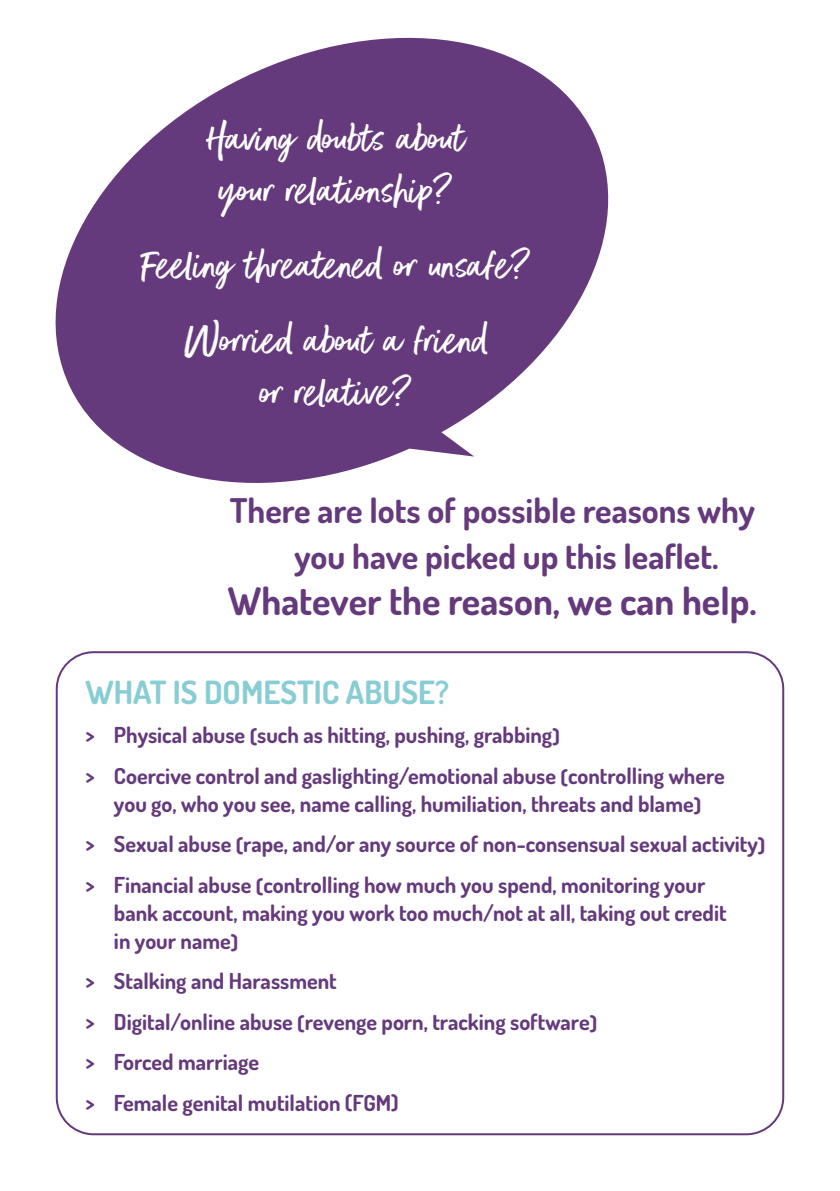
<style>
.page{position:relative;width:840px;height:1191px;background:#fff}
.page>*{position:absolute;margin:0;border:0;box-sizing:border-box;transform-origin:0 0}
.t1{font:48px/52px "Better Times";color:#fff}
.t2{font:700 38px "Dosis";color:#653a7c}
.t3{font:700 34px/46px "Dosis";color:#653a7c}
.t4{font:700 32px "Dosis";color:#88cdd3}
.t5{font:700 22px/40.4px "Dosis";color:#653a7c}
</style>
<div class="page">
<svg style="left:55px;top:37px;width:554px;height:446px;fill:#653a7c"></svg>
<h1 class="t1" style="left:207px;top:115px;width:259px">Having doubts about your relationship?</h1>
<h1 class="t1" style="left:142px;top:230px;width:389px;line-height:74.6px;text-align:center">Feeling threatened or unsafe?<br>Worried about a friend</h1>
<h1 class="t1" style="left:261px;top:368px;width:152px">or relative?</h1>
<h3 class="t3" style="left:294px;top:486px;width:461px;text-indent:-65px">There are lots of possible reasons why you have picked up this leaflet.</h3>
<h2 class="t2" style="left:228px;top:574px;width:530px">Whatever the reason, we can help.</h2>
<h3 class="t4" style="left:86px;top:670px;width:365px">WHAT IS DOMESTIC ABUSE?</h3>
<p class="t5" style="left:86px;top:714px;width:640px">&gt; Physical abuse (such as hitting, pushing, grabbing)<br>&gt; Coercive control and gaslighting/emotional abuse (controlling where</p>
<p class="t5" style="left:86px;top:782px;width:681px;text-indent:28px">you go, who you see, name calling, humiliation, threats and blame)<br>&gt; Sexual abuse (rape, and/or any source of non-consensual sexual activity) &gt; Financial abuse (controlling how much you spend, monitoring your</p>
<p class="t5" style="left:114px;top:897px;width:613px;line-height:28px">bank account, making you work too much/not at all, taking out credit in your name)</p>
<p class="t5" style="left:86px;top:960px;width:512px">&gt; Stalking and Harassment<br>&gt; Digital/online abuse (revenge porn, tracking software) &gt; Forced marriage<br>&gt; Female genital mutilation (FGM)</p>
</div>
